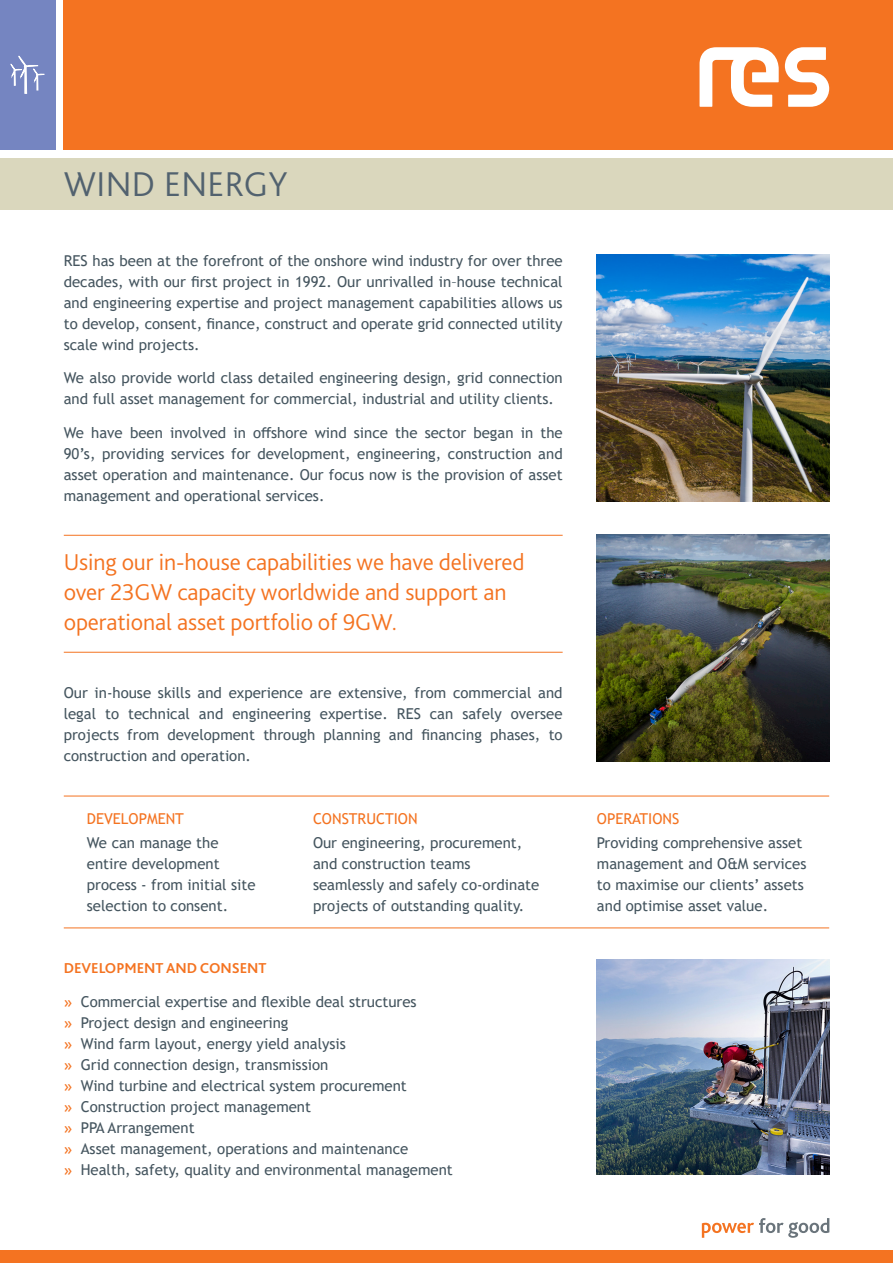
<style>
.page{position:relative;width:893px;height:1263px;background:#fff}
.page>*{position:absolute;margin:0;border:0;box-sizing:border-box;transform-origin:0 0}
.Body_Copy{font:300 36px "Bliss 2";letter-spacing:.01em;color:#52626f}
.Pull_Quote{font:300 24px/30px "Bliss 2";letter-spacing:-.005em;color:#f47321}
.Body_Copy-2{font:15px/21px "Trebuchet MS";color:#45555f}
.Subhead_3{font:15px "Trebuchet MS";color:#f47321}
.Body_Copy-3{font:700 15px "Bliss 2";letter-spacing:-.005em;color:#f47321}
.s1{font-family:"Bliss 2";color:#f47321}
</style>
<div class="page">
<div style="left:64px;top:0;width:829px;height:150px;background:#f47321"></div>
<div style="left:0;top:0;width:55px;height:150px;background:#7585c1"></div>
<img style="left:597px;top:255px;width:232px;height:246px">
<img style="left:597px;top:535px;width:232px;height:226px">
<img style="left:597px;top:959px;width:232px;height:216px">
<svg style="left:10px;top:55px;width:35px;height:39px"></svg>
<div style="left:0;top:158px;width:893px;height:52px;background:#dad7bd"></div>
<div style="left:0;top:1250px;width:893px;height:13px;background:#f47321"></div>
<svg style="left:702px;top:1218px;width:127px;height:20px"></svg>
<hr style="left:64px;top:927px;width:765px;height:1px;background:#f47321">
<hr style="left:64px;top:796px;width:765px;height:1px;background:#f47321">
<hr style="left:64px;top:652px;width:499px;height:1px;background:#f47321">
<hr style="left:64px;top:535px;width:499px;height:1px;background:#f47321">
<svg style="left:699px;top:47px;width:130px;height:60px"></svg>
<p class="Body_Copy" style="left:64px;top:161px;width:226px">WIND ENERGY</p>
<p class="Body_Copy-2" style="left:64px;top:250px;width:500px;text-align:justify">RES has been at the forefront of the onshore wind industry for over three decades, with our first project in 1992. Our unrivalled in–house technical and engineering expertise and project management capabilities allows us to develop, consent, finance, construct and operate grid connected utility scale wind projects.</p>
<p class="Body_Copy-2" style="left:64px;top:367px;width:500px">We also provide world class detailed engineering design, grid connection and full asset management for commercial, industrial and utility clients.</p>
<p class="Body_Copy-2" style="left:64px;top:422px;width:500px;text-align:justify">We have been involved in offshore wind since the sector began in the 90’s, providing services for development, engineering, construction and asset operation and maintenance. Our focus now is the provision of asset management and operational services.</p>
<p class="Pull_Quote" style="left:64px;top:546px;width:462px">Using our in-house capabilities we have delivered over 23GW capacity worldwide and support an operational asset portfolio of 9GW.</p>
<p class="Body_Copy-2" style="left:64px;top:682px;width:500px;text-align:justify">Our in-house skills and experience are extensive, from commercial and legal to technical and engineering expertise. RES can safely oversee projects from development through planning and financing phases, to construction and operation.</p>
<p class="Subhead_3" style="left:87px;top:809px;width:99px">DEVELOPMENT</p>
<p class="Body_Copy-2" style="left:87px;top:832px;width:170px">We can manage the entire development process - from initial site selection to consent.</p>
<p class="Subhead_3" style="left:313px;top:809px;width:106px">CONSTRUCTION</p>
<p class="Body_Copy-2" style="left:313px;top:832px;width:228px">Our engineering, procurement, and construction teams seamlessly and safely co-ordinate projects of outstanding quality.</p>
<p class="Body_Copy-3" style="left:64px;top:959px;width:204px">DEVELOPMENT AND CONSENT</p>
<p class="Body_Copy-2" style="left:64px;top:991px;width:354px"><span class="s1">»</span> Commercial expertise and flexible deal structures</p>
<p class="Body_Copy-2" style="left:64px;top:1012px;width:226px"><span class="s1">»</span> Project design and engineering</p>
<p class="Body_Copy-2" style="left:64px;top:1033px;width:284px"><span class="s1">»</span> Wind farm layout, energy yield analysis</p>
<p class="Body_Copy-2" style="left:64px;top:1054px;width:266px"><span class="s1">»</span> Grid connection design, transmission</p>
<p class="Body_Copy-2" style="left:64px;top:1075px;width:345px"><span class="s1">»</span> Wind turbine and electrical system procurement</p>
<p class="Body_Copy-2" style="left:64px;top:1096px;width:249px"><span class="s1">»</span> Construction project management</p>
<p class="Body_Copy-2" style="left:64px;top:1117px;width:132px"><span class="s1">»</span> PPA Arrangement</p>
<p class="Body_Copy-2" style="left:64px;top:1138px;width:346px"><span class="s1">»</span> Asset management, operations and maintenance</p>
<p class="Body_Copy-2" style="left:64px;top:1159px;width:391px"><span class="s1">»</span> Health, safety, quality and environmental management</p>
<p class="Subhead_3" style="left:597px;top:809px;width:84px">OPERATIONS</p>
<p class="Body_Copy-2" style="left:597px;top:832px;width:211px">Providing comprehensive asset management and O&amp;M services to maximise our clients’ assets and optimise asset value.</p>
</div>
